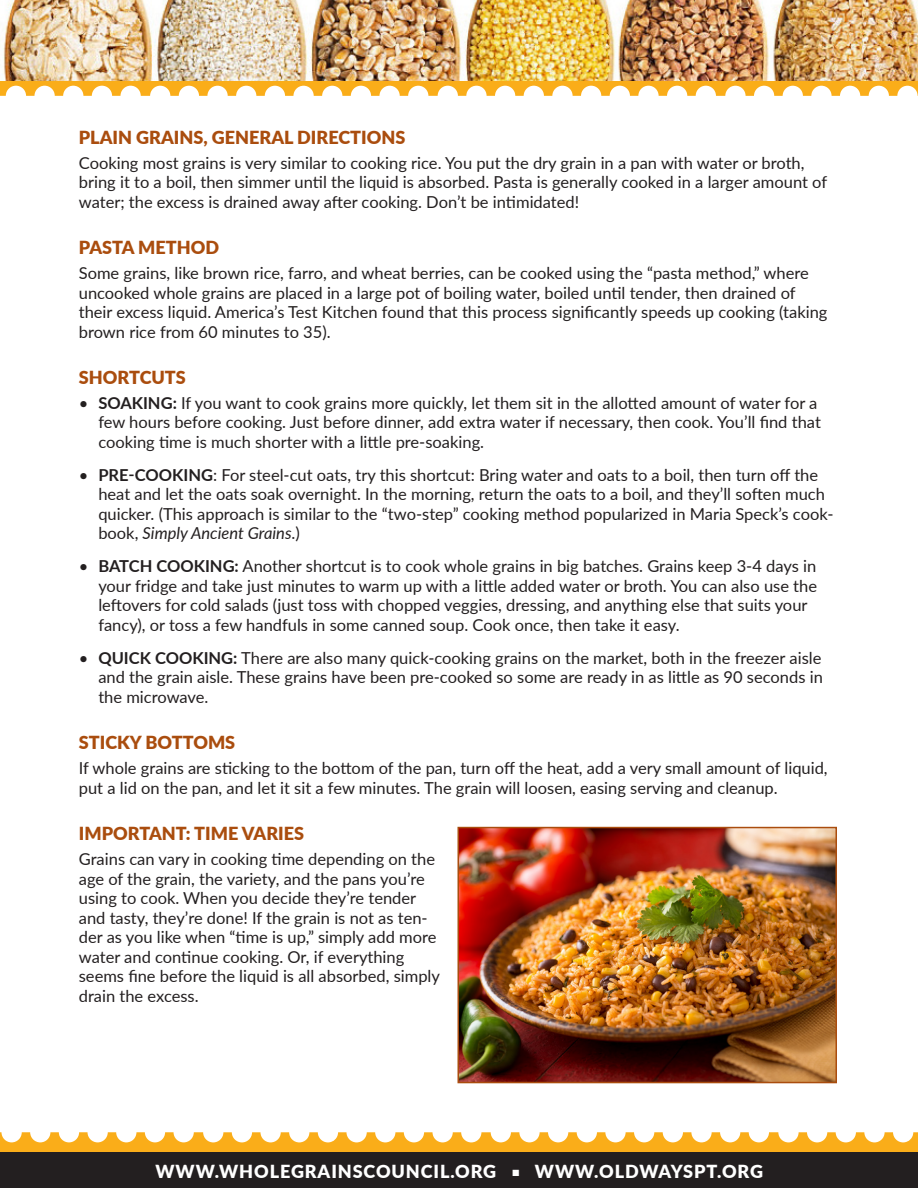
<style>
.page{position:relative;width:918px;height:1188px;background:#fff}
.page>*{position:absolute;margin:0;border:0;box-sizing:border-box;transform-origin:0 0}
.Title_12{font:900 18px "Lato";color:#aa4d0e}
.t1{font:900 18px "Lato";letter-spacing:.05em;color:#fff}
.t2{font:16.5px/19.5px "Lato";color:#231f20}
.s1{font-weight:700}
.s2{font-style:italic}
</style>
<div class="page">
<svg style="left:0;top:1132px;width:918px;height:21px;fill:#faad19"></svg>
<div style="left:0;top:1153px;width:918px;height:35px;background:#231f20"></div>
<svg style="left:0;top:80px;width:918px;height:16px;fill:#faad19"></svg>
<img style="left:1px;top:0;width:917px;height:80px">
<img style="left:461px;top:830px;width:373px;height:250px">
<div style="left:458px;top:827px;width:379px;height:256px;border:2px solid #aa4d0e"></div>
<p class="Title_12" style="left:79px;top:124px;width:328px">PLAIN GRAINS, GENERAL DIRECTIONS</p>
<p class="t2" style="left:79px;top:152px;width:750px">Cooking most grains is very similar to cooking rice. You put the dry grain in a pan with water or broth, bring it to a boil, then simmer until the liquid is absorbed. Pasta is generally cooked in a larger amount of water; the excess is drained away after cooking. Don’t be intimidated!</p>
<p class="Title_12" style="left:79px;top:234px;width:142px">PASTA METHOD</p>
<p class="t2" style="left:79px;top:263px;width:750px">Some grains, like brown rice, farro, and wheat berries, can be cooked using the “pasta method,” where uncooked whole grains are placed in a large pot of boiling water, boiled until tender, then drained of their excess liquid. America’s Test Kitchen found that this process significantly speeds up cooking (taking brown rice from 60 minutes to 35).</p>
<p class="Title_12" style="left:79px;top:364px;width:109px">SHORTCUTS</p>
<p class="t2" style="left:98px;top:393px;width:724px;text-indent:-19px">• <span class="s1">SOAKING:</span> If you want to cook grains more quickly, let them sit in the allotted amount of water for a few hours before cooking. Just before dinner, add extra water if necessary, then cook. You’ll fi nd that cooking time is much shorter with a little pre-soaking.</p>
<p class="t2" style="left:98px;top:465px;width:737px;text-indent:-19px">• <span class="s1">PRE-COOKING</span>: For steel-cut oats, try this shortcut: Bring water and oats to a boil, then turn off the heat and let the oats soak overnight. In the morning, return the oats to a boil, and they’ll soften much quicker. (This approach is similar to the “two-step” cooking method popularized in Maria Speck’s cook&shy;book, <span class="s2">Simply Ancient Grains</span>.)</p>
<p class="t2" style="left:98px;top:556px;width:720px;text-indent:-19px">• <span class="s1">BATCH COOKING:</span> Another shortcut is to cook whole grains in big batches. Grains keep 3-4 days in your fridge and take just minutes to warm up with a little added water or broth. You can also use the leftovers for cold salads (just toss with chopped veggies, dressing, and anything else that suits your fancy), or toss a few handfuls in some canned soup. Cook once, then take it easy.</p>
<p class="t2" style="left:98px;top:648px;width:726px;text-align:justify;text-indent:-19px">• <span class="s1">QUICK COOKING:</span> There are also many quick-cooking grains on the market, both in the freezer aisle and the grain aisle. These grains have been pre-cooked so some are ready in as little as 90 seconds in the microwave.</p>
<p class="Title_12" style="left:79px;top:729px;width:158px">STICKY BOTTOMS</p>
<p class="t2" style="left:79px;top:758px;width:750px">If whole grains are sticking to the bottom of the pan, turn off the heat, add a very small amount of liquid, put a lid on the pan, and let it sit a few minutes. The grain will loosen, easing serving and cleanup.</p>
<p class="Title_12" style="left:79px;top:820px;width:227px">IMPORTANT: TIME VARIES</p>
<p class="t2" style="left:79px;top:849px;width:363px">Grains can vary in cooking time depending on the age of the grain, the variety, and the pans you’re using to cook. When you decide they’re tender and tasty, they’re done! If the grain is not as ten&shy;der as you like when “time is up,” simply add more water and continue cooking. Or, if everything seems fi ne before the liquid is all absorbed, simply drain the excess.</p>
<p class="t1" style="left:156px;top:1158px;width:609px">WWW.WHOLEGRAINSCOUNCIL.ORG ■ WWW.OLDWAYSPT.ORG</p>
</div>
